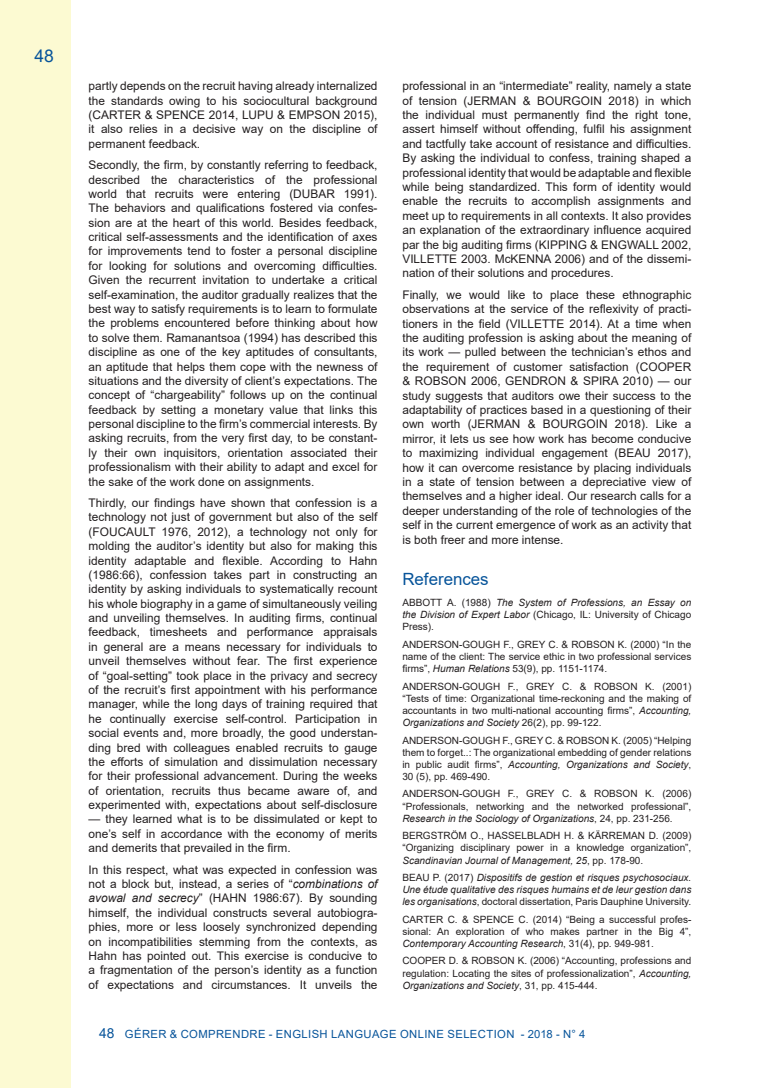
<style>
.page{position:relative;width:780px;height:1088px;background:#fff}
.page>*{position:absolute;margin:0;border:0;box-sizing:border-box;transform-origin:0 0}
.t1{font:17.5px "Arial";color:#07549a}
.Titre_1{font:16.88px "Arial";color:#07549a}
.texte_courant{font:11.88px/14.4px "Arial";color:#231f20;text-align:justify}
.t2{font:11.25px "Arial";letter-spacing:.035em;color:#07549a}
.biblio{font:10px/12.1px "Arial";color:#231f20;text-align:justify}
.biblio-2{font:italic 10px/12.1px "Arial";color:#231f20;text-align:justify}
.s1{font-style:italic}
.s2{font-style:normal}
.s3{font-size:13.75px}
</style>
<div class="page">
<div style="left:0;top:0;width:71px;height:1088px;background:#fcfad2"></div>
<h1 class="t1" style="left:35px;top:44px;width:21px">48</h1>
<p class="texte_courant" style="left:89px;top:79px;width:290px">partly depends on the recruit having already internalized the standards owing to his sociocultural background (CARTER &amp; SPENCE 2014, LUPU &amp; EMPSON 2015), it also relies in a decisive way on the discipline of permanent feedback.</p>
<p class="texte_courant" style="left:89px;top:158px;width:290px">Secondly, the firm, by constantly referring to feedback, described the characteristics of the professional world that recruits were entering (DUBAR 1991).<br>The behaviors and qualifications fostered via confes&shy;sion are at the heart of this world. Besides feedback, critical self-assessments and the identification of axes for improvements tend to foster a personal discipline for looking for solutions and overcoming difficulties.<br>Given the recurrent invitation to undertake a critical self-examination, the auditor gradually realizes that the best way to satisfy requirements is to learn to formulate the problems encountered before thinking about how to solve them. Ramanantsoa (1994) has described this discipline as one of the key aptitudes of consultants, an aptitude that helps them cope with the newness of situations and the diversity of client’s expectations. The concept of “chargeability” follows up on the continual feedback by setting a monetary value that links this personal discipline to the firm’s commercial interests. By asking recruits, from the very first day, to be constant&shy;ly their own inquisitors, orientation associated their professionalism with their ability to adapt and excel for the sake of the work done on assignments.</p>
<p class="texte_courant" style="left:89px;top:496px;width:290px">Thirdly, our findings have shown that confession is a technology not just of government but also of the self (FOUCAULT 1976, 2012), a technology not only for molding the auditor’s identity but also for making this identity adaptable and flexible. According to Hahn (1986:66), confession takes part in constructing an identity by asking individuals to systematically recount his whole biography in a game of simultaneously veiling and unveiling themselves. In auditing firms, continual feedback, timesheets and performance appraisals in general are a means necessary for individuals to unveil themselves without fear. The first experience of “goal-setting” took place in the privacy and secrecy of the recruit’s first appointment with his performance manager, while the long days of training required that he continually exercise self-control. Participation in social events and, more broadly, the good understan&shy;ding bred with colleagues enabled recruits to gauge the efforts of simulation and dissimulation necessary for their professional advancement. During the weeks of orientation, recruits thus became aware of, and experimented with, expectations about self-disclosure</p>
<p class="texte_courant" style="left:89px;top:812px;width:290px">— they learned what is to be dissimulated or kept to one’s self in accordance with the economy of merits and demerits that prevailed in the firm.</p>
<p class="texte_courant" style="left:89px;top:862px;width:290px">In this respect, what was expected in confession was not a block but, instead, a series of “<span class="s1">combinations of avowal and secrecy</span>” (HAHN 1986:67). By sounding himself, the individual constructs several autobiogra&shy;phies, more or less loosely synchronized depending on incompatibilities stemming from the contexts, as Hahn has pointed out. This exercise is conducive to a fragmentation of the person’s identity as a function of expectations and circumstances. It unveils the</p>
<p class="texte_courant" style="left:402px;top:79px;width:290px">professional in an “intermediate” reality, namely a state of tension (JERMAN &amp; BOURGOIN 2018) in which the individual must permanently find the right tone, assert himself without offending, fulfil his assignment and tactfully take account of resistance and difficulties.<br>By asking the individual to confess, training shaped a professional identity that would be adaptable and flexible while being standardized. This form of identity would enable the recruits to accomplish assignments and meet up to requirements in all contexts. It also provides an explanation of the extraordinary influence acquired par the big auditing firms (KIPPING &amp; ENGWALL 2002, VILLETTE 2003. McKENNA 2006) and of the dissemi&shy;nation of their solutions and procedures.</p>
<p class="texte_courant" style="left:402px;top:287px;width:290px">Finally, we would like to place these ethnographic observations at the service of the reflexivity of practi&shy;tioners in the field (VILLETTE 2014). At a time when the auditing profession is asking about the meaning of its work — pulled between the technician’s ethos and the requirement of customer satisfaction (COOPER &amp; ROBSON 2006, GENDRON &amp; SPIRA 2010) — our study suggests that auditors owe their success to the adaptability of practices based in a questioning of their own worth (JERMAN &amp; BOURGOIN 2018). Like a mirror, it lets us see how work has become conducive to maximizing individual engagement (BEAU 2017), how it can overcome resistance by placing individuals in a state of tension between a depreciative view of themselves and a higher ideal. Our research calls for a deeper understanding of the role of technologies of the self in the current emergence of work as an activity that is both freer and more intense.</p>
<p class="Titre_1" style="left:402px;top:568px;width:88px">References</p>
<p class="biblio-2" style="left:402px;top:597px;width:290px"><span class="s2">ABBOTT A. (1988)</span> The System of Professions, an Essay on the Division of Expert Labor <span class="s2">(Chicago, IL: University of Chicago Press).</span></p>
<p class="biblio" style="left:402px;top:638px;width:290px">ANDERSON-GOUGH F., GREY C. &amp; ROBSON K. (2000) “In the name of the client: The service ethic in two professional services firms”, <span class="s1">Human Relations</span> 53(9), pp. 1151-1174.</p>
<p class="biblio" style="left:402px;top:680px;width:290px">ANDERSON-GOUGH F., GREY C. &amp; ROBSON K. (2001) “Tests of time: Organizational time-reckoning and the making of accountants in two multi-national accounting firms”, <span class="s1">Accounting, Organizations and Society</span> 26(2), pp. 99-122.</p>
<p class="biblio" style="left:402px;top:734px;width:290px">ANDERSON-GOUGH F., GREY C. &amp; ROBSON K. (2005) “Helping them to forget..: The organizational embedding of gender relations in public audit firms”, <span class="s1">Accounting, Organizations and Society</span>, 30 (5), pp. 469-490.</p>
<p class="biblio" style="left:402px;top:788px;width:290px">ANDERSON-GOUGH F., GREY C. &amp; ROBSON K. (2006) “Professionals, networking and the networked professional”, <span class="s1">Research in the Sociology of Organizations</span>, 24, pp. 231-256.</p>
<p class="biblio" style="left:402px;top:829px;width:290px">BERGSTRÖM O., HASSELBLADH H. &amp; KÄRREMAN D. (2009) “Organizing disciplinary power in a knowledge organization”, <span class="s1">Scandinavian Journal of Management, 25</span>, pp. 178-90.</p>
<p class="biblio-2" style="left:402px;top:871px;width:290px"><span class="s2">BEAU P. (2017)</span> Dispositifs de gestion et risques psychosociaux.<br>Une étude qualitative des risques humains et de leur gestion dans les organisations<span class="s2">, doctoral dissertation, Paris Dauphine University.</span></p>
<p class="biblio" style="left:402px;top:913px;width:290px">CARTER C. &amp; SPENCE C. (2014) “Being a successful profes&shy;sional: An exploration of who makes partner in the Big 4”, <span class="s1">Contemporary Accounting Research</span>, 31(4), pp. 949-981.</p>
<p class="biblio" style="left:402px;top:955px;width:290px">COOPER D. &amp; ROBSON K. (2006) “Accounting, professions and regulation: Locating the sites of professionalization”, <span class="s1">Accounting, Organizations and Society</span>, 31, pp. 415-444.</p>
<p class="t2" style="left:99px;top:1026px;width:487px"><span class="s3">48</span> GÉRER &amp; COMPRENDRE - ENGLISH LANGUAGE ONLINE SELECTION - 2018 - N° 4</p>
</div>
